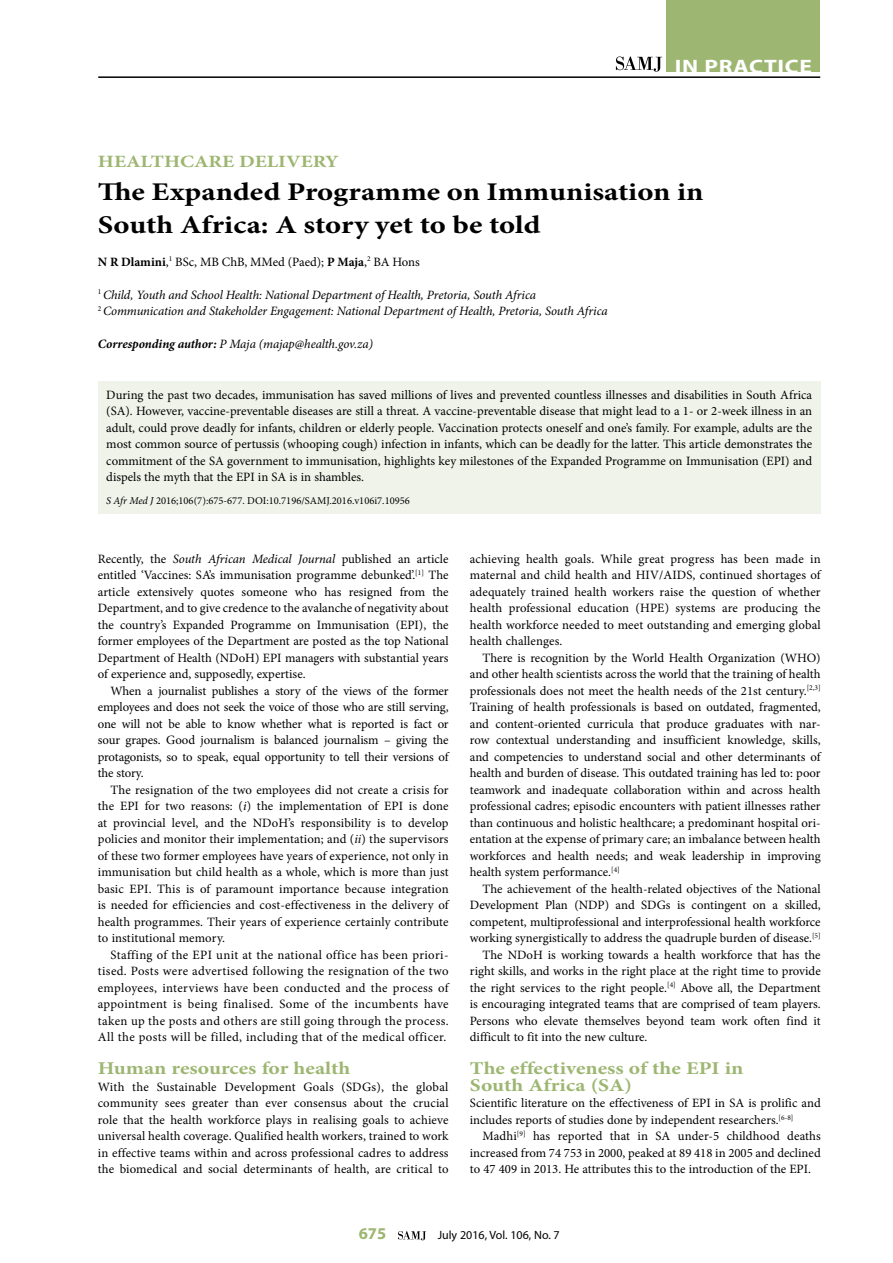
<style>
.page{position:relative;width:893px;height:1263px;background:#fff}
.page>*{position:absolute;margin:0;border:0;box-sizing:border-box;transform-origin:0 0}
.t1{font:700 25.5px/33px "Minion Pro";color:#000;scale:1.2 1}
.t2{font:700 19.5px "Myriad Pro";letter-spacing:.03em;color:#fff;scale:1.2 1}
.t3{font:700 18px/16.5px "Minion Pro";color:#9db671;scale:1.2 1}
.t4{font:700 17.25px "Minion Pro";color:#9db671;scale:1.2 1}
.t5{font:700 16.5px "Myriad Pro";color:#9db671}
.t6{font:12.75px/16.5px "Minion Pro";color:#000;text-align:justify}
.t7{font:italic 12.75px/16.5px "Minion Pro";letter-spacing:-.01em;color:#000}
.t8{font:12px "Myriad Pro";color:#000}
.t9{font:10.5px "Minion Pro";color:#000}
.s1{font-weight:700}
.s2{font-style:italic}
</style>
<div class="page">
<hr style="left:98px;top:76px;width:722px;height:2px;background:#000">
<div style="left:667px;top:0;width:153px;height:72px;background:#9db671"></div>
<svg style="left:616px;top:57px;width:46px;height:15px"></svg>
<svg style="left:398px;top:1231px;width:28px;height:9px"></svg>
<div style="left:98px;top:381px;width:723px;height:132px;background:#f0f3ea"></div>
<h2 class="t2" style="left:675px;top:54px;width:116px">IN PRACTICE</h2>
<h3 class="t4" style="left:98px;top:149px;width:202px">HEALTHCARE DELIVERY</h3>
<h1 class="t1" style="left:98px;top:175px;width:506px">The Expanded Programme on Immunisation in<br>South Africa: A story yet to be told</h1>
<p class="t6" style="left:98px;top:253px;width:323px"><span class="s1">N R Dlamini</span>,<sup>1</sup> BSc, MB ChB, MMed (Paed); <span class="s1">P Maja</span>,<sup>2</sup> BA Hons</p>
<p class="t7" style="left:98px;top:286px;width:511px"><sup>1</sup> Child, Youth and School Health: National Department of Health, Pretoria, South Africa<br><sup>2</sup> Communication and Stakeholder Engagement: National Department of Health, Pretoria, South Africa</p>
<p class="t7" style="left:98px;top:336px;width:277px"><span class="s1">Corresponding author:</span> P Maja (majap@health.gov.za)</p>
<p class="t6" style="left:106px;top:387px;width:707px">During the past two decades, immunisation has saved millions of lives and prevented countless illnesses and disabilities in South Africa (SA). However, vaccine-preventable diseases are still a threat. A vaccine-preventable disease that might lead to a 1- or 2-week illness in an adult, could prove deadly for infants, children or elderly people. Vaccination protects oneself and one’s family. For example, adults are the most common source of pertussis (whooping cough) infection in infants, which can be deadly for the latter. This article demonstrates the commitment of the SA government to immunisation, highlights key milestones of the Expanded Programme on Immunisation (EPI) and dispels the myth that the EPI in SA is in shambles.</p>
<p class="t9" style="left:106px;top:493px;width:305px"><span class="s2">S Afr Med J</span> 2016;106(7):675-677. DOI:10.7196/SAMJ.2016.v106i7.10956</p>
<p class="t6" style="left:98px;top:550px;width:352px">Recently, the <span class="s2">South African Medical Journal</span> published an article entitled ‘Vaccines: SA’s immunisation programme debunked’.<sup>[1]</sup> The article extensively quotes someone who has resigned from the Department, and to give credence to the avalanche of negativity about the country’s Expanded Programme on Immunisation (EPI), the former employees of the Department are posted as the top National Department of Health (NDoH) EPI managers with substantial years of experience and, supposedly, expertise.</p>
<p class="t6" style="left:98px;top:682px;width:352px;text-indent:13px">When a journalist publishes a story of the views of the former employees and does not seek the voice of those who are still serving, one will not be able to know whether what is reported is fact or sour grapes. Good journalism is balanced journalism – giving the protagonists, so to speak, equal opportunity to tell their versions of the story.</p>
<p class="t6" style="left:98px;top:781px;width:352px;text-indent:13px">The resignation of the two employees did not create a crisis for the EPI for two reasons: (<span class="s2">i</span>) the implementation of EPI is done at provincial level, and the NDoH’s responsibility is to develop policies and monitor their implementation; and (<span class="s2">ii</span>) the supervisors of these two former employees have years of experience, not only in immunisation but child health as a whole, which is more than just basic EPI. This is of paramount importance because integration is needed for efficiencies and cost-effectiveness in the delivery of health programmes. Their years of experience certainly contribute to institutional memory.</p>
<p class="t6" style="left:98px;top:946px;width:352px;text-indent:13px">Staffing of the EPI unit at the national office has been priori&shy;tised. Posts were advertised following the resignation of the two employees, interviews have been conducted and the process of appointment is being finalised. Some of the incumbents have taken up the posts and others are still going through the process.<br>All the posts will be filled, including that of the medical officer.</p>
<h3 class="t3" style="left:98px;top:1060px;width:212px">Human resources for health</h3>
<p class="t6" style="left:98px;top:1078px;width:352px">With the Sustainable Development Goals (SDGs), the global community sees greater than ever consensus about the crucial role that the health workforce plays in realising goals to achieve universal health coverage. Qualified health workers, trained to work in effective teams within and across professional cadres to address the biomedical and social determinants of health, are critical to</p>
<p class="t6" style="left:470px;top:550px;width:352px">achieving health goals. While great progress has been made in maternal and child health and HIV/AIDS, continued shortages of adequately trained health workers raise the question of whether health professional education (HPE) systems are producing the health workforce needed to meet outstanding and emerging global health challenges.</p>
<p class="t6" style="left:470px;top:649px;width:352px;text-indent:13px">There is recognition by the World Health Organization (WHO) and other health scientists across the world that the training of health professionals does not meet the health needs of the 21st century.<sup>[2,3] </sup>Training of health professionals is based on outdated, fragmented, and content-oriented curricula that produce graduates with nar&shy;row contextual understanding and insufficient knowledge, skills, and competencies to understand social and other determinants of health and burden of disease. This outdated training has led to: poor teamwork and inadequate collaboration within and across health professional cadres; episodic encounters with patient illnesses rather than continuous and holistic healthcare; a predominant hospital ori&shy;entation at the expense of primary care; an imbalance between health workforces and health needs; and weak leadership in improving health system performance.<sup>[4]</sup></p>
<p class="t6" style="left:483px;top:880px;width:340px">The achievement of the health-related objectives of the National</p>
<p class="t6" style="left:470px;top:897px;width:352px">Development Plan (NDP) and SDGs is contingent on a skilled,</p>
<p class="t6" style="left:470px;top:913px;width:352px">competent, multiprofessional and interprofessional health workforce</p>
<p class="t6" style="left:470px;top:930px;width:352px">working synergistically to address the quadruple burden of disease.<sup>[5]</sup></p>
<p class="t6" style="left:483px;top:946px;width:339px">The NDoH is working towards a health workforce that has the</p>
<p class="t6" style="left:470px;top:963px;width:352px">right skills, and works in the right place at the right time to provide</p>
<p class="t6" style="left:470px;top:979px;width:352px">the right services to the right people.<sup>[4]</sup> Above all, the Department</p>
<p class="t6" style="left:470px;top:996px;width:352px">is encouraging integrated teams that are comprised of team players.</p>
<p class="t6" style="left:470px;top:1012px;width:352px">Persons who elevate themselves beyond team work often find it</p>
<p class="t6" style="left:470px;top:1029px;width:179px">difficult to fit into the new culture.</p>
<h3 class="t3" style="left:470px;top:1060px;width:229px">The effectiveness of the EPI in<br>South Africa (SA)</h3>
<p class="t6" style="left:470px;top:1095px;width:352px">Scientific literature on the effectiveness of EPI in SA is prolific and includes reports of studies done by independent researchers.<sup>[6-8]</sup></p>
<p class="t6" style="left:470px;top:1128px;width:352px;text-indent:13px">Madhi<sup>[9]</sup> has reported that in SA under-5 childhood deaths increased from 74 753 in 2000, peaked at 89 418 in 2005 and declined to 47 409 in 2013. He attributes this to the introduction of the EPI.</p>
<p class="t5" style="left:359px;top:1223px;width:29px">675</p>
<p class="t8" style="left:438px;top:1228px;width:124px">July 2016, Vol. 106, No. 7</p>
</div>
